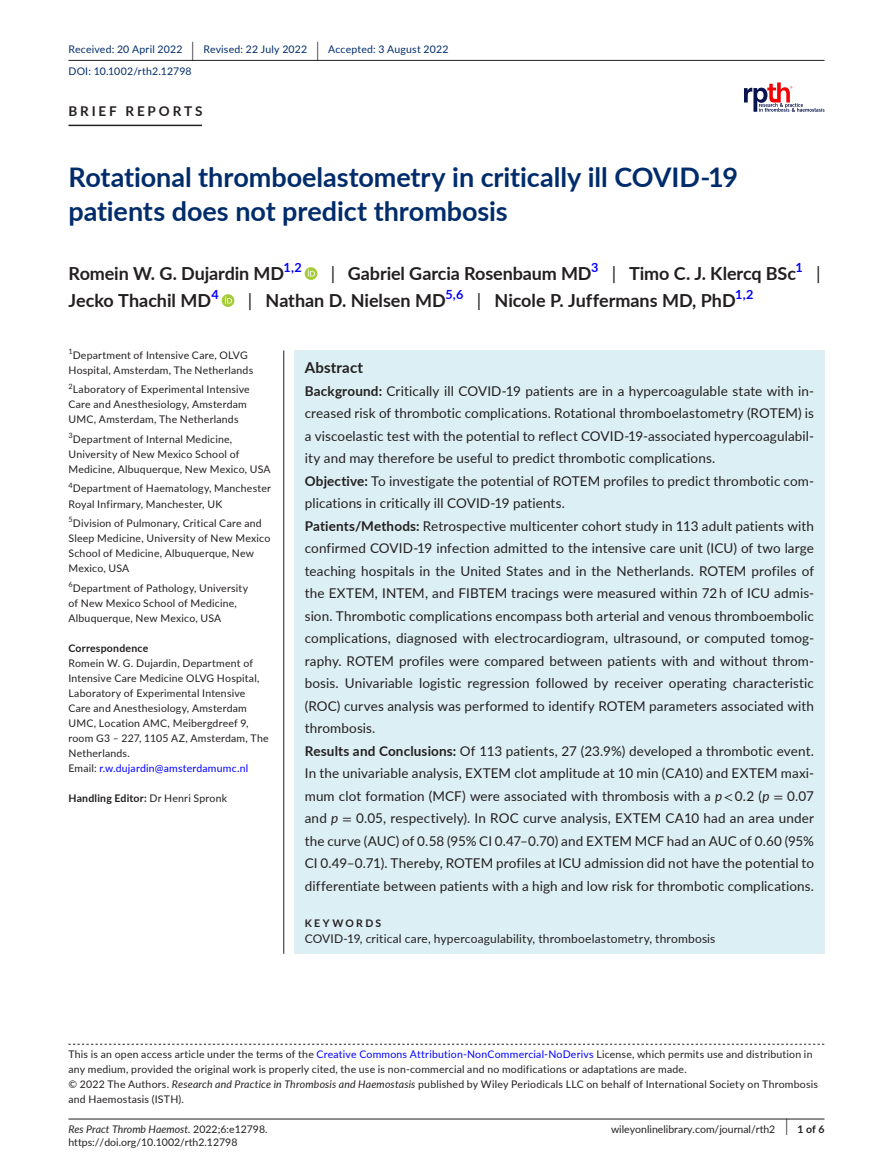
<style>
.page{position:relative;width:893px;height:1174px;background:#fff}
.page>*{position:absolute;margin:0;border:0;box-sizing:border-box;transform-origin:0 0}
.t1{font:700 27px/34.5px "Lato";color:#002c6b}
.t2{font:700 18px "Lato";letter-spacing:-.005em;color:#231f20}
.t3{font:18px "Lato";color:#231f20}
.t4{font:700 15px "Lato";letter-spacing:.015em;color:#231f20}
.t5{font:13.5px/22.5px "Lato";letter-spacing:.01em;color:#231f20}
.t6{font:700 13.5px "Lato";letter-spacing:.21em;color:#231f20}
.t7{font:700 12.6px "Lato";color:#00f}
.t8{font:12px "Lato";letter-spacing:.015em;color:#231f20}
.t9{font:10.5px/15px "Lato";letter-spacing:.02em;color:#231f20}
.t10{font:10.5px/21.8px "Lato";letter-spacing:.015em;color:#002c6b}
.t11{font:10.5px "Lato";color:#231f20}
.t12{font:700 10.5px "Lato";letter-spacing:.02em;color:#231f20}
.t13{font:italic 10.5px "Lato";color:#231f20}
.t14{font:700 10.5px "Lato";letter-spacing:.22em;color:#231f20}
.t15{font:7.35px "Lato";color:#231f20}
.s1{font-size:19.65px;color:#231f20}
.s2{font-weight:400}
.s3{color:#00f}
.s4{font-weight:700}
.s5{font-style:italic}
.s6{font-family:"STIX"}
.s7{font-style:normal}
.s8{font-weight:400;font-size:17.4px}
</style>
<div class="page">
<hr style="left:68px;top:1118px;width:756px;height:1px;background:#231f20">
<svg style="left:744px;top:82px;width:80px;height:30px"></svg>
<hr style="left:68px;top:60px;width:756px;height:1px;background:#231f20">
<hr style="left:68px;top:125px;width:134px;height:1px;background:#231f20">
<svg style="left:305px;top:267px;width:12px;height:13px"></svg>
<svg style="left:308px;top:269px;width:7px;height:7px"></svg>
<svg style="left:222px;top:294px;width:12px;height:13px"></svg>
<svg style="left:225px;top:296px;width:7px;height:7px"></svg>
<svg style="left:68px;top:1043px;width:756px;height:1px"></svg>
<div style="left:294px;top:350px;width:530px;height:603px;background:#dceff4"></div>
<hr style="left:283px;top:350px;width:1px;height:603px;background:#231f20">
<p class="t10" style="left:68px;top:38px;width:381px">Received: 20 April 2022 <span class="s1">|</span> Revised: 22 July 2022 <span class="s1">|</span> Accepted: 3 August 2022<br>DOI: 10.1002/rth2.12798</p>
<p class="t6" style="left:68px;top:101px;width:135px">BRIEF REPORTS</p>
<h1 class="t1" style="left:68px;top:159px;width:671px">Rotational thromboelastometry in critically ill COVID-19 patients does not predict thrombosis</h1>
<h2 class="t2" style="left:68px;top:260px;width:217px">Romein W. G. Dujardin MD</h2>
<p class="t7" style="left:284px;top:258px;width:20px">1,2</p>
<h2 class="t2" style="left:331px;top:260px;width:262px"><span class="s2">|</span> Gabriel Garcia Rosenbaum MD</h2>
<p class="t7" style="left:591px;top:258px;width:9px">3</p>
<h2 class="t2" style="left:612px;top:260px;width:186px"><span class="s2">|</span> Timo C. J. Klercq BSc</h2>
<p class="t7" style="left:795px;top:258px;width:9px">1</p>
<h2 class="t3" style="left:816px;top:260px;width:6px">|</h2>
<h2 class="t2" style="left:68px;top:287px;width:144px">Jecko Thachil MD</h2>
<p class="t7" style="left:211px;top:285px;width:9px">4</p>
<h2 class="t2" style="left:248px;top:287px;width:199px"><span class="s2">|</span> Nathan D. Nielsen MD</h2>
<p class="t7" style="left:445px;top:285px;width:19px">5,6</p>
<h2 class="t2" style="left:477px;top:287px;width:260px"><span class="s2">|</span> Nicole P. Juffermans MD, PhD</h2>
<p class="t7" style="left:735px;top:285px;width:20px">1,2</p>
<p class="t15" style="left:68px;top:346px;width:6px">1</p>
<p class="t9" style="left:68px;top:347px;width:186px;text-align:center">Department of Intensive Care, OLVG<br>Hospital, Amsterdam, The Netherlands</p>
<p class="t15" style="left:68px;top:381px;width:6px">2</p>
<p class="t9" style="left:68px;top:382px;width:183px;text-indent:4px">Laboratory of Experimental Intensive<br>Care and Anesthesiology, Amsterdam<br>UMC, Amsterdam, The Netherlands</p>
<p class="t9" style="left:68px;top:431px;width:204px"><sup>3</sup>Department of Internal Medicine,<br>University of New Mexico School of<br>Medicine, Albuquerque, New Mexico, USA</p>
<p class="t9" style="left:68px;top:481px;width:204px"><sup>4</sup>Department of Haematology, Manchester<br>Royal Infirmary, Manchester, UK</p>
<p class="t9" style="left:68px;top:515px;width:203px"><sup>5</sup>Division of Pulmonary, Critical Care and Sleep Medicine, University of New Mexico School of Medicine, Albuquerque, New Mexico, USA</p>
<p class="t9" style="left:68px;top:580px;width:181px"><sup>6</sup>Department of Pathology, University of New Mexico School of Medicine,<br>Albuquerque, New Mexico, USA</p>
<p class="t12" style="left:68px;top:640px;width:81px">Correspondence</p>
<p class="t9" style="left:68px;top:655px;width:202px">Romein W. G. Dujardin, Department of Intensive Care Medicine OLVG Hospital, Laboratory of Experimental Intensive Care and Anesthesiology, Amsterdam UMC, Location AMC, Meibergdreef 9, room G3 – 227, 1105 AZ, Amsterdam, The Netherlands.<br>Email: <span class="s3">r.w.dujardin@amsterdamumc.nl</span></p>
<p class="t12" style="left:68px;top:790px;width:160px">Handling Editor: <span class="s2">Dr Henri Spronk</span></p>
<p class="t4" style="left:305px;top:356px;width:60px">Abstract</p>
<p class="t5" style="left:305px;top:379px;width:511px"><span class="s4">Background:</span> Critically ill COVID-19 patients are in a hypercoagulable state with in&shy;creased risk of thrombotic complications. Rotational thromboelastometry (ROTEM) is a viscoelastic test with the potential to reflect COVID-19-associated hypercoagulabil&shy;ity and may therefore be useful to predict thrombotic complications.<br><span class="s4">Objective:</span> To investigate the potential of ROTEM profiles to predict thrombotic com&shy;plications in critically ill COVID-19 patients.<br><span class="s4">Patients/Methods:</span> Retrospective multicenter cohort study in 113 adult patients with confirmed COVID-19 infection admitted to the intensive care unit (ICU) of two large teaching hospitals in the United States and in the Netherlands. ROTEM profiles of the EXTEM, INTEM, and FIBTEM tracings were measured within 72 h of ICU admis&shy;sion. Thrombotic complications encompass both arterial and venous thromboembolic complications, diagnosed with electrocardiogram, ultrasound, or computed tomog&shy;raphy. ROTEM profiles were compared between patients with and without throm&shy;bosis. Univariable logistic regression followed by receiver operating characteristic (ROC) curves analysis was performed to identify ROTEM parameters associated with thrombosis.<br><span class="s4">Results and Conclusions:</span> Of 113 patients, 27 (23.9%) developed a thrombotic event.<br>In the univariable analysis, EXTEM clot amplitude at 10 min (CA10) and EXTEM maxi&shy;mum clot formation (MCF) were associated with thrombosis with a <span class="s5">p</span><span class="s6">&lt;</span> 0.2 (<span class="s5">p</span> <span class="s6">=</span> 0.07 and <span class="s5">p</span> <span class="s6">=</span> 0.05, respectively). In ROC curve analysis, EXTEM CA10 had an area under the curve (AUC) of 0.58 (95% CI 0.47–0.70) and EXTEM MCF had an AUC of 0.60 (95% CI 0.49–0.71). Thereby, ROTEM profiles at ICU admission did not have the potential to differentiate between patients with a high and low risk for thrombotic complications.</p>
<p class="t14" style="left:305px;top:915px;width:78px">KEYWORDS</p>
<p class="t8" style="left:305px;top:930px;width:412px">COVID-19, critical care, hypercoagulability, thromboelastometry, thrombosis</p>
<p class="t9" style="left:68px;top:1046px;width:751px">This is an open access article under the terms of the <span class="s3">Creative Commons Attribution-NonCommercial-NoDerivs</span> License, which permits use and distribution in any medium, provided the original work is properly cited, the use is non-commercial and no modifications or adaptations are made.<br>© 2022 The Authors. <span class="s5">Research and Practice in Thrombosis and Haemostasis</span> published by Wiley Periodicals LLC on behalf of International Society on Thrombosis and Haemostasis (ISTH).</p>
<p class="t13" style="left:68px;top:1121px;width:201px">Res Pract Thromb Haemost. <span class="s7">2022;6:e12798.</span></p>
<p class="t12" style="left:786px;top:1121px;width:40px"><span class="s8">|</span> 1 of 6</p>
<p class="t11" style="left:68px;top:1135px;width:170px">https://doi.org/10.1002/rth2.12798</p>
<p class="t11" style="left:611px;top:1121px;width:166px">wileyonlinelibrary.com/journal/rth2</p>
</div>
